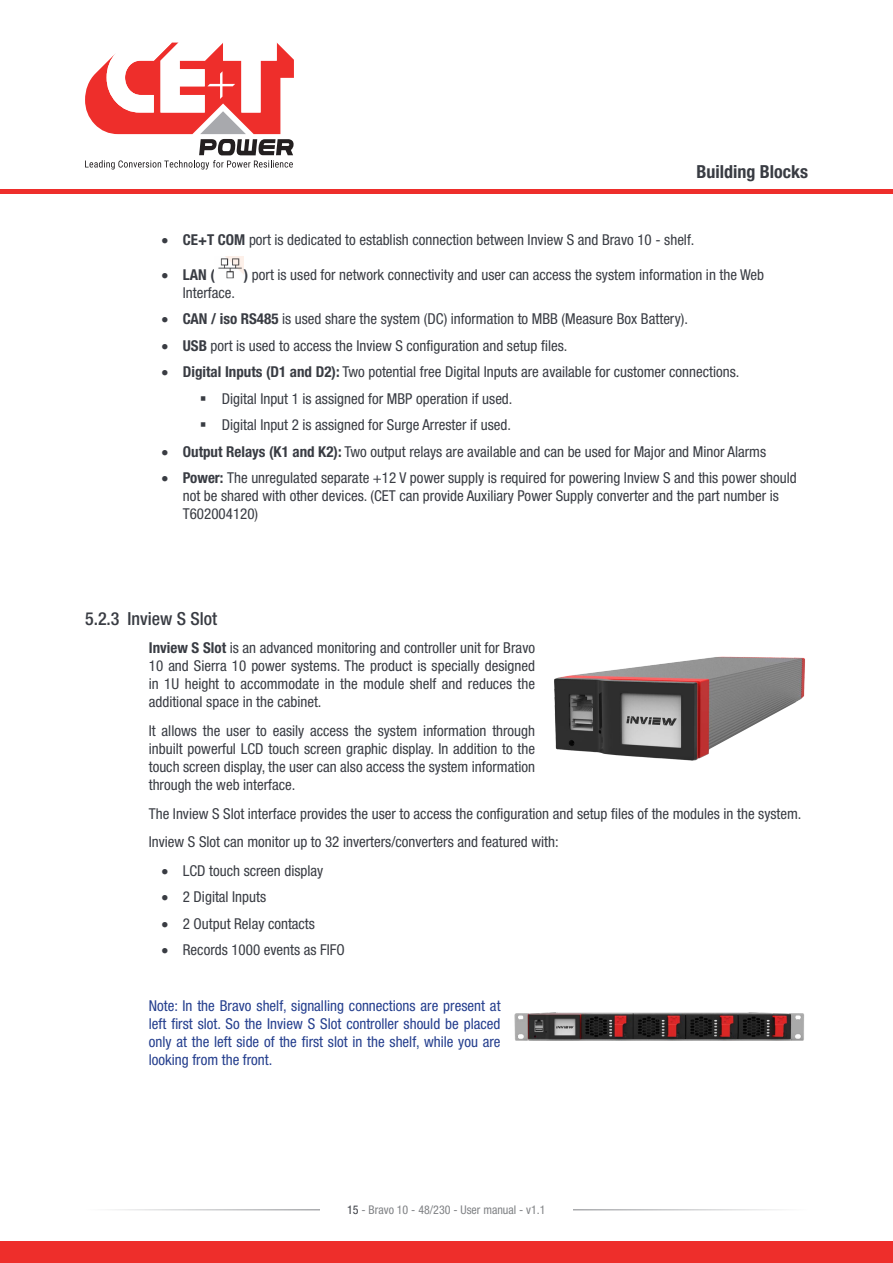
<style>
.page{position:relative;width:893px;height:1263px;background:#fff}
.page>*{position:absolute;margin:0;border:0;box-sizing:border-box;transform-origin:0 0}
.t1{font:500 condensed 18px "Helvetica Neue LT Std";color:#393c43}
.t2{font:700 condensed 18px "Helvetica Neue LT Std";color:#393c43}
.Body_Text{font:condensed 15px/18px "Helvetica Neue LT Std";color:#393c43;text-align:justify}
.Note{font:condensed 15px/18px "Helvetica Neue LT Std";color:#253f8e;text-align:justify}
.t3{font:700 condensed 15px "Helvetica Neue LT Std";color:#393c43}
.t4{font:condensed 12px "Helvetica Neue LT Std";color:#808285}
.s1{font-weight:700}
.s2{color:#393c43}
</style>
<div class="page">
<img style="left:218px;top:256px;width:26px;height:23px">
<img style="left:554px;top:656px;width:251px;height:105px">
<img style="left:514px;top:1012px;width:290px;height:29px">
<hr style="left:85px;top:1209px;width:723px;height:1px;background:#393c43">
<div style="left:320px;top:1199px;width:253px;height:21px;background:#fff"></div>
<div style="left:0;top:1242px;width:893px;height:21px;background:#ee2e2b"></div>
<svg style="left:85px;top:43px;width:209px;height:127px"></svg>
<hr style="left:0;top:189px;width:893px;height:4px;background:#ee2e2b">
<p class="t2" style="left:696px;top:161px;width:113px">Building Blocks</p>
<p class="Body_Text" style="left:162px;top:230px;width:534px">• <span class="s1">CE+T COM</span> port is dedicated to establish connection between Inview S and Bravo 10 - shelf.</p>
<p class="t3" style="left:162px;top:265px;width:55px">• LAN (</p>
<p class="Body_Text" style="left:244px;top:265px;width:522px"><span class="s1">)</span> port is used for network connectivity and user can access the system information in the Web</p>
<p class="Body_Text" style="left:183px;top:283px;width:54px">Interface.</p>
<p class="Body_Text" style="left:162px;top:310px;width:528px">• <span class="s1">CAN / iso RS485</span> is used share the system (DC) information to MBB (Measure Box Battery).</p>
<p class="Body_Text" style="left:162px;top:336px;width:407px">• <span class="s1">USB</span> port is used to access the Inview S configuration and setup files.</p>
<p class="Body_Text" style="left:162px;top:363px;width:579px">• <span class="s1">Digital Inputs (D1 and D2):</span> Two potential free Digital Inputs are available for customer connections.</p>
<p class="Body_Text" style="left:222px;top:389px;width:292px">Digital Input 1 is assigned for MBP operation if used.</p>
<p class="Body_Text" style="left:222px;top:416px;width:291px">Digital Input 2 is assigned for Surge Arrester if used.</p>
<p class="Body_Text" style="left:162px;top:443px;width:606px">• <span class="s1">Output Relays (K1 and K2):</span> Two output relays are available and can be used for Major and Minor Alarms</p>
<p class="Body_Text" style="left:183px;top:469px;width:615px;text-align:left;text-indent:-21px">• <span class="s1">Power:</span> The unregulated separate +12 V power supply is required for powering Inview S and this power should not be shared with other devices. (CET can provide Auxiliary Power Supply converter and the part number is<br>T602004120)</p>
<p class="t1" style="left:85px;top:607px;width:134px">5.2.3 Inview S Slot</p>
<p class="Body_Text" style="left:149px;top:639px;width:388px"><span class="s1">Inview S Slot</span> is an advanced monitoring and controller unit for Bravo 10 and Sierra 10 power systems. The product is specially designed in 1U height to accommodate in the module shelf and reduces the additional space in the cabinet.</p>
<p class="Body_Text" style="left:149px;top:721px;width:388px">It allows the user to easily access the system information through inbuilt powerful LCD touch screen graphic display. In addition to the touch screen display, the user can also access the system information through the web interface.</p>
<p class="Body_Text" style="left:149px;top:804px;width:654px">The Inview S Slot interface provides the user to access the configuration and setup files of the modules in the system.</p>
<p class="Body_Text" style="left:149px;top:833px;width:411px">Inview S Slot can monitor up to 32 inverters/converters and featured with:</p>
<p class="Body_Text" style="left:162px;top:861px;width:163px">• LCD touch screen display</p>
<p class="Body_Text" style="left:162px;top:888px;width:106px">• 2 Digital Inputs</p>
<p class="Body_Text" style="left:162px;top:914px;width:155px">• 2 Output Relay contacts</p>
<p class="Body_Text" style="left:162px;top:941px;width:185px">• Records 1000 events as FIFO</p>
<p class="Note" style="left:149px;top:996px;width:353px">Note: In the Bravo shelf, signalling connections are present at left first slot. So the Inview S Slot controller should be placed only at the left side of the first slot in the shelf, while you are looking from the front.</p>
<p class="t4" style="left:347px;top:1203px;width:200px"><span class="s2">15</span> - Bravo 10 - 48/230 - User manual - v1.1</p>
</div>
